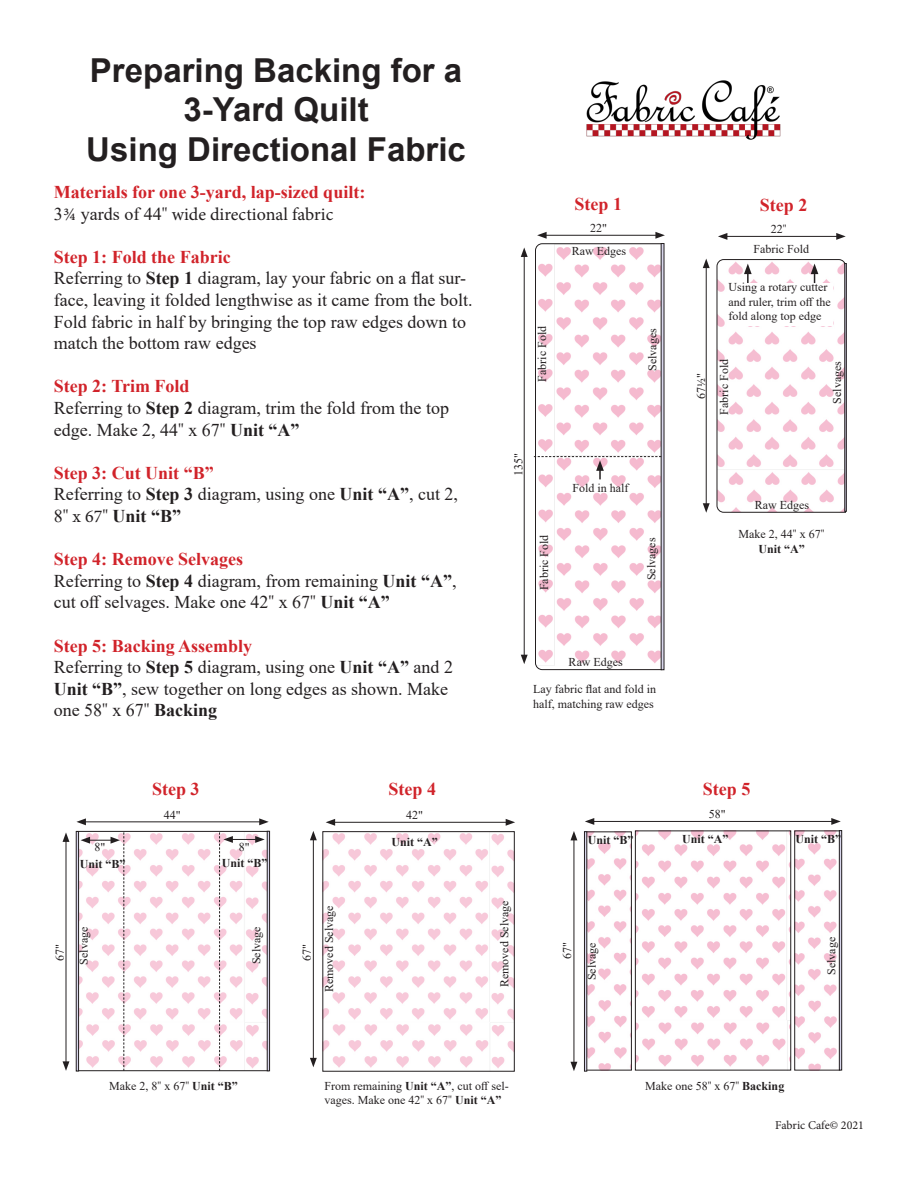
<style>
.page{position:relative;width:918px;height:1188px;background:#fff}
.page>*{position:absolute;margin:0;border:0;box-sizing:border-box;transform-origin:0 0}
.t1{font:700 33px/39.6px "Arial";color:#231f20;text-align:center}
.t2{font:18px/21.6px "Times New Roman";color:#231f20}
.t3{font:700 18px "Times New Roman";color:#d1232a}
.t4{font:18px "Minion Pro";color:#231f20}
.t5{font:700 18px "Times New Roman";color:#231f20}
.t6{font:12px/14.4px "Times New Roman";color:#231f20}
.t7{font:700 12px "Times New Roman";color:#231f20}
.t8{font:12px "Minion Pro";color:#231f20}
.s1{font-family:"Times New Roman"}
.s2{font-weight:700}
.s3{font-family:"Minion Pro"}
.s4{font-weight:400}
.s5{font-family:"Minion Pro";font-weight:400}
</style>
<div class="page">
<img style="left:637px;top:833px;width:152px;height:236px">
<div style="left:635px;top:831px;width:156px;height:240px;border:1px solid #231f20"></div>
<img style="left:587px;top:833px;width:43px;height:236px">
<div style="left:585px;top:831px;width:47px;height:240px;border:1px solid #231f20"></div>
<img style="left:796px;top:833px;width:41px;height:236px">
<div style="left:794px;top:831px;width:46px;height:240px;border:1px solid #231f20"></div>
<img style="left:324px;top:833px;width:189px;height:235px">
<div style="left:322px;top:831px;width:193px;height:241px;border:1px solid #231f20"></div>
<img style="left:79px;top:833px;width:188px;height:236px">
<svg style="left:535px;top:243px;width:126px;height:427px"></svg>
<img style="left:586px;top:80px;width:195px;height:60px">
<hr style="left:524px;top:255px;width:1px;height:402px;background:#231f20">
<svg style="left:521px;top:247px;width:7px;height:10px"></svg>
<svg style="left:521px;top:655px;width:7px;height:9px"></svg>
<hr style="left:544px;top:235px;width:114px;height:1px;background:#231f20">
<svg style="left:537px;top:232px;width:10px;height:7px"></svg>
<svg style="left:655px;top:232px;width:10px;height:7px"></svg>
<hr style="left:725px;top:236px;width:114px;height:1px;background:#231f20">
<svg style="left:718px;top:233px;width:9px;height:7px"></svg>
<svg style="left:836px;top:233px;width:10px;height:7px"></svg>
<hr style="left:706px;top:266px;width:1px;height:240px;background:#231f20">
<svg style="left:703px;top:259px;width:7px;height:9px"></svg>
<svg style="left:703px;top:503px;width:7px;height:10px"></svg>
<div style="left:845px;top:263px;width:2px;height:249px;border:1px solid #231f20"></div>
<svg style="left:534px;top:456px;width:127px;height:23px"></svg>
<hr style="left:66px;top:840px;width:1px;height:224px;background:#231f20">
<svg style="left:63px;top:832px;width:6px;height:10px"></svg>
<svg style="left:63px;top:1061px;width:6px;height:10px"></svg>
<svg style="left:81px;top:832px;width:43px;height:239px"></svg>
<hr style="left:574px;top:838px;width:1px;height:226px;background:#231f20">
<svg style="left:570px;top:831px;width:7px;height:9px"></svg>
<svg style="left:570px;top:1062px;width:7px;height:9px"></svg>
<svg style="left:219px;top:832px;width:46px;height:239px"></svg>
<hr style="left:84px;top:821px;width:178px;height:1px;background:#231f20">
<svg style="left:76px;top:818px;width:10px;height:7px"></svg>
<svg style="left:259px;top:818px;width:10px;height:7px"></svg>
<div style="left:267px;top:831px;width:3px;height:240px;border:1px solid #231f20"></div>
<div style="left:76px;top:831px;width:3px;height:240px;border:1px solid #231f20"></div>
<hr style="left:313px;top:838px;width:1px;height:222px;background:#231f20">
<svg style="left:310px;top:831px;width:7px;height:9px"></svg>
<svg style="left:310px;top:1058px;width:7px;height:9px"></svg>
<hr style="left:333px;top:822px;width:175px;height:1px;background:#231f20">
<svg style="left:326px;top:819px;width:9px;height:7px"></svg>
<svg style="left:506px;top:819px;width:9px;height:7px"></svg>
<div style="left:584px;top:831px;width:3px;height:240px;border:1px solid #231f20"></div>
<div style="left:839px;top:830px;width:3px;height:240px;border:1px solid #231f20"></div>
<svg style="left:716px;top:259px;width:130px;height:254px"></svg>
<hr style="left:592px;top:821px;width:242px;height:1px;background:#231f20">
<svg style="left:585px;top:818px;width:9px;height:7px"></svg>
<svg style="left:831px;top:818px;width:10px;height:7px"></svg>
<p class="t1" style="left:90px;top:51px;width:374px">Preparing Backing for a<br>3-Yard Quilt</p>
<p class="t1" style="left:86px;top:130px;width:381px">Using Directional Fabric</p>
<p class="t3" style="left:54px;top:179px;width:313px">Materials for one 3-yard, lap-sized quilt:</p>
<p class="t4" style="left:54px;top:202px;width:281px"><span class="s1">3</span>¾ <span class="s1">yards of 44</span>" wide directional fabric</p>
<p class="t3" style="left:54px;top:244px;width:178px">Step 1: Fold the Fabric</p>
<p class="t2" style="left:54px;top:267px;width:420px">Referring to <span class="s2">Step 1</span> diagram, lay your fabric on a flat sur&shy;face, leaving it folded lengthwise as it came from the bolt.<br>Fold fabric in half by bringing the top raw edges down to match the bottom raw edges</p>
<p class="t3" style="left:54px;top:373px;width:137px">Step 2: Trim Fold</p>
<p class="t2" style="left:54px;top:397px;width:397px">Referring to <span class="s2">Step 2</span> diagram, trim the fold from the top edge. Make 2, 44<span class="s3">"</span> x 67<span class="s3">"</span> <span class="s2">Unit “A”</span></p>
<p class="t3" style="left:54px;top:460px;width:162px">Step 3: Cut Unit “B”</p>
<p class="t2" style="left:54px;top:483px;width:406px">Referring to <span class="s2">Step 3</span> diagram, using one <span class="s2">Unit “A”</span>, cut 2,</p>
<p class="t5" style="left:54px;top:503px;width:129px"><span class="s4">8</span><span class="s5">" x 67"</span> Unit “B”</p>
<p class="t3" style="left:54px;top:546px;width:191px">Step 4: Remove Selvages</p>
<p class="t2" style="left:54px;top:569px;width:404px">Referring to <span class="s2">Step 4</span> diagram, from remaining <span class="s2">Unit “A”</span>,</p>
<p class="t2" style="left:54px;top:591px;width:338px">cut off selvages. Make one 42<span class="s3">"</span> x 67<span class="s3">"</span> <span class="s2">Unit “A”</span></p>
<p class="t3" style="left:54px;top:633px;width:200px">Step 5: Backing Assembly</p>
<p class="t2" style="left:54px;top:656px;width:401px">Referring to <span class="s2">Step 5</span> diagram, using one <span class="s2">Unit “A”</span> and 2<br><span class="s2">Unit “B”</span>, sew together on long edges as shown. Make</p>
<p class="t2" style="left:54px;top:699px;width:165px">one 58<span class="s3">"</span> x 67<span class="s3">"</span> <span class="s2">Backing</span></p>
<p class="t3" style="left:575px;top:191px;width:49px">Step 1</p>
<p class="t6" style="left:590px;top:221px;width:18px">22"</p>
<p class="t6" style="left:572px;top:244px;width:56px">Raw Edges</p>
<p class="t6" style="left:535px;top:382px;width:57px;rotate:-90deg">Fabric Fold</p>
<p class="t6" style="left:645px;top:371px;width:44px;rotate:-90deg">Selvages</p>
<p class="t6" style="left:511px;top:476px;width:24px;rotate:-90deg">135"</p>
<p class="t6" style="left:536px;top:590px;width:57px;rotate:-90deg">Fabric Fold</p>
<p class="t6" style="left:572px;top:480px;width:58px">Fold in half</p>
<p class="t6" style="left:644px;top:580px;width:44px;rotate:-90deg">Selvages</p>
<p class="t6" style="left:569px;top:655px;width:56px">Raw Edges</p>
<p class="t6" style="left:533px;top:682px;width:124px">Lay fabric flat and fold in half, matching raw edges</p>
<p class="t6" style="left:693px;top:399px;width:28px;rotate:-90deg">67<span class="s3">½</span>"</p>
<p class="t3" style="left:760px;top:192px;width:49px">Step 2</p>
<p class="t6" style="left:771px;top:222px;width:17px">22<span class="s3">"</span></p>
<p class="t6" style="left:754px;top:242px;width:57px">Fabric Fold</p>
<p class="t6" style="left:728px;top:280px;width:104px">Using a rotary cutter and ruler, trim off the fold along top edge</p>
<p class="t6" style="left:717px;top:415px;width:57px;rotate:-90deg">Fabric Fold</p>
<p class="t6" style="left:829px;top:404px;width:44px;rotate:-90deg">Selvages</p>
<p class="t6" style="left:755px;top:498px;width:56px">Raw Edges</p>
<p class="t6" style="left:739px;top:527px;width:87px">Make 2, 44<span class="s3">"</span> x 67<span class="s3">"</span></p>
<p class="t7" style="left:758px;top:540px;width:48px">Unit “A”</p>
<p class="t3" style="left:152px;top:776px;width:49px">Step 3</p>
<p class="t3" style="left:389px;top:776px;width:49px">Step 4</p>
<p class="t3" style="left:703px;top:776px;width:49px">Step 5</p>
<p class="t6" style="left:95px;top:840px;width:12px">8"</p>
<p class="t6" style="left:164px;top:808px;width:18px">44"</p>
<p class="t6" style="left:239px;top:839px;width:12px">8"</p>
<p class="t7" style="left:80px;top:855px;width:47px">Unit “B”</p>
<p class="t7" style="left:222px;top:854px;width:47px">Unit “B”</p>
<p class="t6" style="left:52px;top:961px;width:18px;rotate:-90deg">67"</p>
<p class="t6" style="left:76px;top:965px;width:39px;rotate:-90deg">Selvage</p>
<p class="t6" style="left:249px;top:964px;width:39px;rotate:-90deg">Selvage</p>
<p class="t6" style="left:299px;top:961px;width:18px;rotate:-90deg">67"</p>
<p class="t6" style="left:321px;top:992px;width:88px;rotate:-90deg">Removed Selvage</p>
<p class="t6" style="left:406px;top:807px;width:18px">42"</p>
<p class="t6" style="left:709px;top:807px;width:18px">58"</p>
<p class="t7" style="left:392px;top:833px;width:48px">Unit “A”</p>
<p class="t7" style="left:588px;top:832px;width:47px">Unit “B”</p>
<p class="t7" style="left:682px;top:830px;width:48px">Unit “A”</p>
<p class="t7" style="left:795px;top:831px;width:47px">Unit “B”</p>
<p class="t6" style="left:497px;top:987px;width:88px;rotate:-90deg">Removed Selvage</p>
<p class="t6" style="left:559px;top:959px;width:18px;rotate:-90deg">67"</p>
<p class="t6" style="left:584px;top:980px;width:39px;rotate:-90deg">Selvage</p>
<p class="t6" style="left:824px;top:975px;width:39px;rotate:-90deg">Selvage</p>
<p class="t6" style="left:109px;top:1078px;width:130px">Make 2, 8<span class="s3">"</span> x 67<span class="s3">"</span> <span class="s2">Unit “B”</span></p>
<p class="t6" style="left:325px;top:1078px;width:186px">From remaining <span class="s2">Unit “A”</span>, cut off sel&shy;vages. Make one 42<span class="s3">"</span> x 67<span class="s3">"</span> <span class="s2">Unit “A”</span></p>
<p class="t6" style="left:645px;top:1079px;width:141px">Make one 58<span class="s3">"</span> x 67<span class="s3">"</span> <span class="s2">Backing</span></p>
<p class="t8" style="left:775px;top:1117px;width:90px">Fabric Cafe© 2021</p>
</div>
